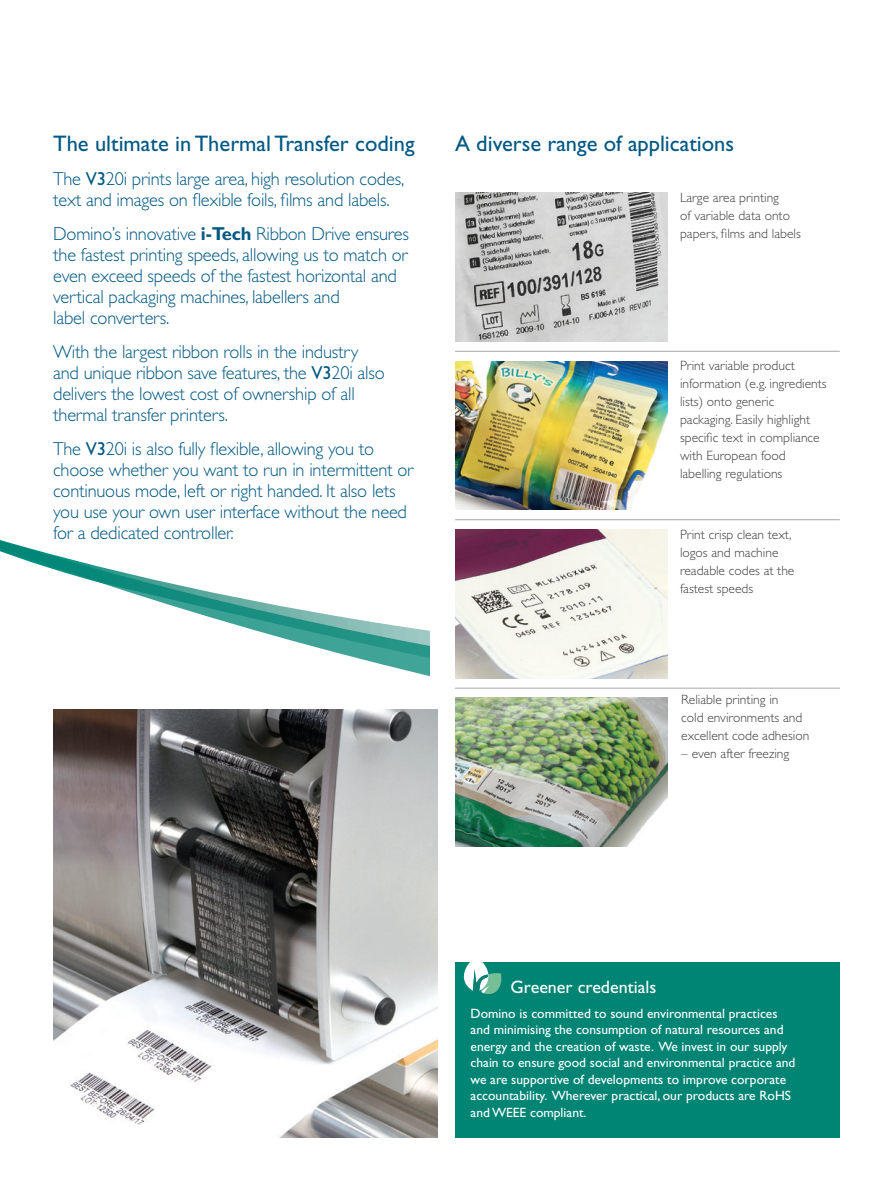
<style>
.page{position:relative;width:893px;height:1191px;background:#fff}
.page>*{position:absolute;margin:0;border:0;box-sizing:border-box;transform-origin:0 0}
.t1{font:22.5px "Gill Sans Std";color:#005883}
.t2{font:300 18.75px/21px "Gill Sans Std";letter-spacing:-.01em;color:#005883}
.t3{font:18px "Gill Sans Std";color:#fff}
.t4{font:300 13.5px/18px "Gill Sans Std";color:#3e3e3f}
.t5{font:13.5px/16.5px "Gill Sans Std";color:#fff}
.s1{font-weight:400}
.s2{font-weight:700}
</style>
<div class="page">
<svg style="left:0;top:540px;width:430px;height:137px"></svg>
<img style="left:53px;top:709px;width:385px;height:428px">
<hr style="left:455px;top:351px;width:385px;height:1px;background:#231f20">
<hr style="left:455px;top:519px;width:385px;height:1px;background:#231f20">
<hr style="left:455px;top:688px;width:385px;height:1px;background:#231f20">
<img style="left:455px;top:193px;width:213px;height:148px">
<img style="left:455px;top:361px;width:213px;height:149px">
<img style="left:455px;top:529px;width:213px;height:149px">
<img style="left:455px;top:698px;width:213px;height:148px">
<div style="left:455px;top:962px;width:385px;height:175px;background:#008575"></div>
<svg style="left:464px;top:962px;width:38px;height:33px"></svg>
<p class="t1" style="left:53px;top:131px;width:363px">The ultimate in Thermal Transfer coding</p>
<p class="t2" style="left:53px;top:169px;width:353px">The <span class="s1">V3</span>20i prints large area, high resolution codes, text and images on flexible foils, films and labels.</p>
<p class="t2" style="left:53px;top:223px;width:357px">Domino’s innovative <span class="s2">i-Tech</span> Ribbon Drive ensures the fastest printing speeds, allowing us to match or even exceed speeds of the fastest horizontal and vertical packaging machines, labellers and<br>label converters.</p>
<p class="t2" style="left:53px;top:341px;width:333px">With the largest ribbon rolls in the industry and unique ribbon save features, the <span class="s1">V3</span>20i also delivers the lowest cost of ownership of all thermal transfer printers.</p>
<p class="t2" style="left:53px;top:438px;width:362px">The <span class="s1">V3</span>20i is also fully flexible, allowing you to choose whether you want to run in intermittent or continuous mode, left or right handed. It also lets you use your own user interface without the need for a dedicated controller.</p>
<p class="t1" style="left:455px;top:131px;width:281px">A diverse range of applications</p>
<p class="t4" style="left:680px;top:188px;width:122px">Large area printing<br>of variable data onto papers, films and labels</p>
<p class="t4" style="left:680px;top:357px;width:148px">Print variable product information (e.g. ingredients lists) onto generic packaging. Easily highlight specific text in compliance with European food labelling regulations</p>
<p class="t4" style="left:680px;top:525px;width:116px">Print crisp clean text, logos and machine readable codes at the fastest speeds</p>
<p class="t4" style="left:681px;top:691px;width:130px">Reliable printing in<br>cold environments and excellent code adhesion</p>
<p class="t4" style="left:681px;top:745px;width:110px">– even after freezing</p>
<p class="t3" style="left:511px;top:976px;width:147px">Greener credentials</p>
<p class="t5" style="left:471px;top:1005px;width:326px">Domino is committed to sound environmental practices and minimising the consumption of natural resources and energy and the creation of waste. We invest in our supply chain to ensure good social and environmental practice and we are supportive of developments to improve corporate accountability. Wherever practical, our products are RoHS and WEEE compliant.</p>
</div>
